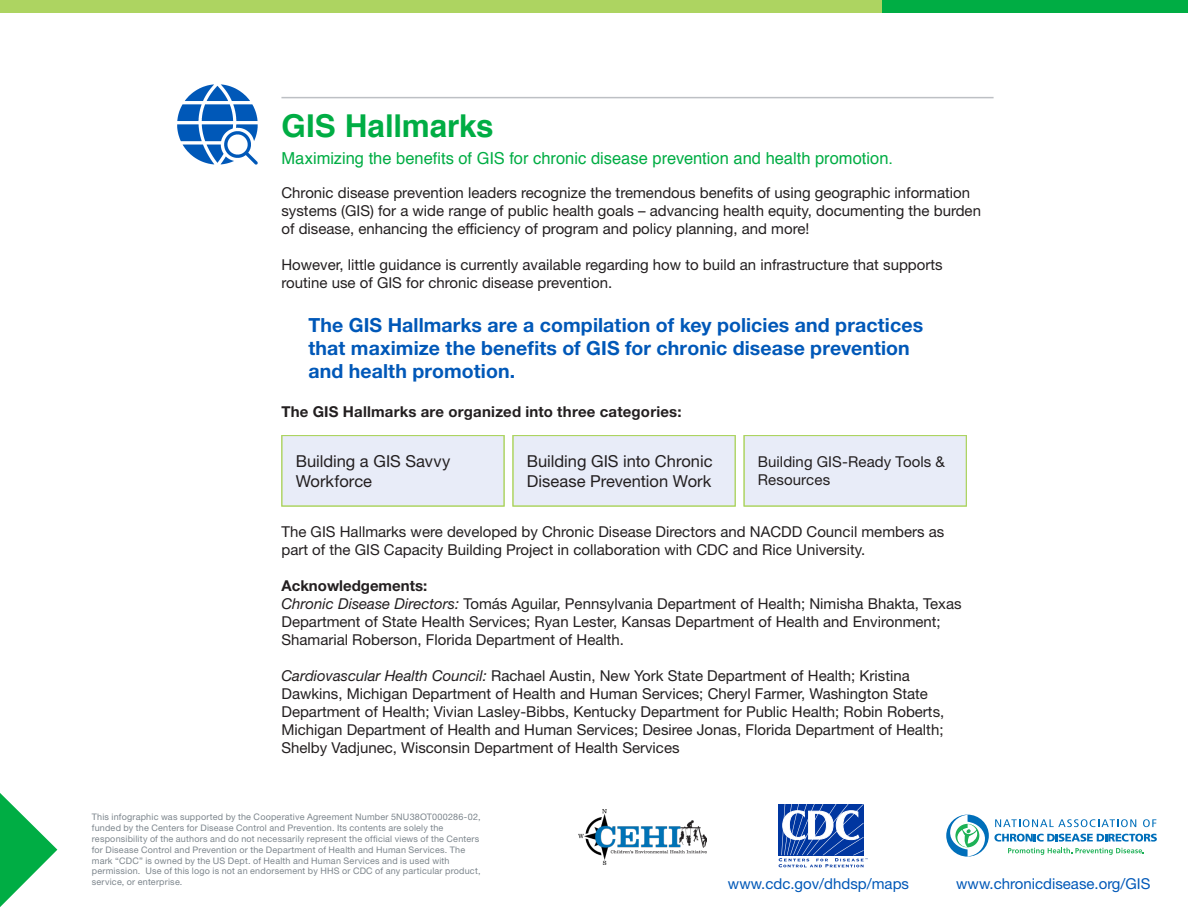
<style>
.page{position:relative;width:1188px;height:918px;background:#fff}
.page>*{position:absolute;margin:0;border:0;box-sizing:border-box;transform-origin:0 0}
.t1{font:700 31.5px "Helvetica";letter-spacing:-.005em;color:#00ad44}
.Blue_Callout{font:700 19.5px/23.4px "Helvetica Neue LT Std";letter-spacing:.005em;color:#0058b8}
.t2{font:16.5px "Helvetica";color:#00ad44}
.t3{font:16.5px/19.8px "Helvetica Neue LT Std";color:#231f20}
.t4{font:15px/18px "Helvetica Neue LT Std";color:#231f20}
.Black_Subhead{font:700 15px "Helvetica Neue LT Std";letter-spacing:.015em;color:#231f20}
.t5{font:15px "Helvetica Neue LT Std";color:#0058b8}
.Footnotes{font:9px/10.8px "Helvetica Neue LT Std";letter-spacing:.025em;color:#7c858c}
.s1{font-style:italic}
</style>
<div class="page">
<div style="left:281px;top:435px;width:223px;height:71px;background:#e8ecf8"></div>
<div style="left:513px;top:435px;width:223px;height:71px;background:#e8ecf8"></div>
<div style="left:744px;top:435px;width:223px;height:71px;background:#e8ecf8"></div>
<svg style="left:0;top:793px;width:57px;height:114px"></svg>
<div style="left:0;top:0;width:882px;height:13px;background:#add461"></div>
<div style="left:882px;top:0;width:306px;height:13px;background:#00ad44"></div>
<img style="left:177px;top:84px;width:81px;height:81px">
<hr style="left:281px;top:97px;width:713px;height:1px;background:#bdc0c4">
<div style="left:281px;top:435px;width:223px;height:71px;border:1px solid #add461"></div>
<div style="left:513px;top:435px;width:223px;height:71px;border:1px solid #add461"></div>
<div style="left:744px;top:435px;width:223px;height:71px;border:1px solid #add461"></div>
<img style="left:579px;top:810px;width:127px;height:55px">
<svg style="left:778px;top:804px;width:86px;height:64px"></svg>
<svg style="left:779px;top:804px;width:89px;height:63px"></svg>
<svg style="left:946px;top:815px;width:211px;height:42px"></svg>
<p class="t1" style="left:281px;top:101px;width:214px">GIS Hallmarks</p>
<p class="t2" style="left:281px;top:145px;width:613px">Maximizing the benefits of GIS for chronic disease prevention and health promotion.</p>
<p class="t4" style="left:281px;top:183px;width:701px">Chronic disease prevention leaders recognize the tremendous benefits of using geographic information systems (GIS) for a wide range of public health goals – advancing health equity, documenting the burden of disease, enhancing the efficiency of program and policy planning, and more!</p>
<p class="t4" style="left:281px;top:255px;width:663px">However, little guidance is currently available regarding how to build an infrastructure that supports routine use of GIS for chronic disease prevention.</p>
<p class="Blue_Callout" style="left:308px;top:313px;width:616px">The GIS Hallmarks are a compilation of key policies and practices that maximize the benefits of GIS for chronic disease prevention and health promotion.</p>
<h2 class="Black_Subhead" style="left:281px;top:402px;width:402px">The GIS Hallmarks are organized into three categories:</h2>
<p class="t3" style="left:296px;top:451px;width:156px">Building a GIS Savvy<br>Workforce</p>
<p class="t3" style="left:527px;top:451px;width:187px">Building GIS into Chronic<br>Disease Prevention Work</p>
<p class="t4" style="left:758px;top:453px;width:189px">Building GIS-Ready Tools &amp;<br>Resources</p>
<p class="t4" style="left:281px;top:523px;width:664px">The GIS Hallmarks were developed by Chronic Disease Directors and NACDD Council members as part of the GIS Capacity Building Project in collaboration with CDC and Rice University.</p>
<h2 class="Black_Subhead" style="left:281px;top:577px;width:147px">Acknowledgements:</h2>
<p class="t4" style="left:281px;top:595px;width:682px"><span class="s1">Chronic Disease Directors:</span> Tomás Aguilar, Pennsylvania Department of Health; Nimisha Bhakta, Texas<br>Department of State Health Services; Ryan Lester, Kansas Department of Health and Environment;<br>Shamarial Roberson, Florida Department of Health.</p>
<p class="t4" style="left:281px;top:667px;width:664px"><span class="s1">Cardiovascular Health Council:</span> Rachael Austin, New York State Department of Health; Kristina Dawkins, Michigan Department of Health and Human Services; Cheryl Farmer, Washington State Department of Health; Vivian Lasley-Bibbs, Kentucky Department for Public Health; Robin Roberts, Michigan Department of Health and Human Services; Desiree Jonas, Florida Department of Health; Shelby Vadjunec, Wisconsin Department of Health Services</p>
<p class="Footnotes" style="left:92px;top:812px;width:390px">This infographic was supported by the Cooperative Agreement Number 5NU38OT000286-02, funded by the Centers for Disease Control and Prevention. Its contents are solely the responsibility of the authors and do not necessarily represent the official views of the Centers for Disease Control and Prevention or the Department of Health and Human Services. The mark “CDC” is owned by the US Dept. of Health and Human Services and is used with permission. Use of this logo is not an endorsement by HHS or CDC of any particular product, service, or enterprise.</p>
<p class="t5" style="left:728px;top:875px;width:183px">www.cdc.gov/dhdsp/maps</p>
<p class="t5" style="left:956px;top:875px;width:196px">www.chronicdisease.org/GIS</p>
</div>
